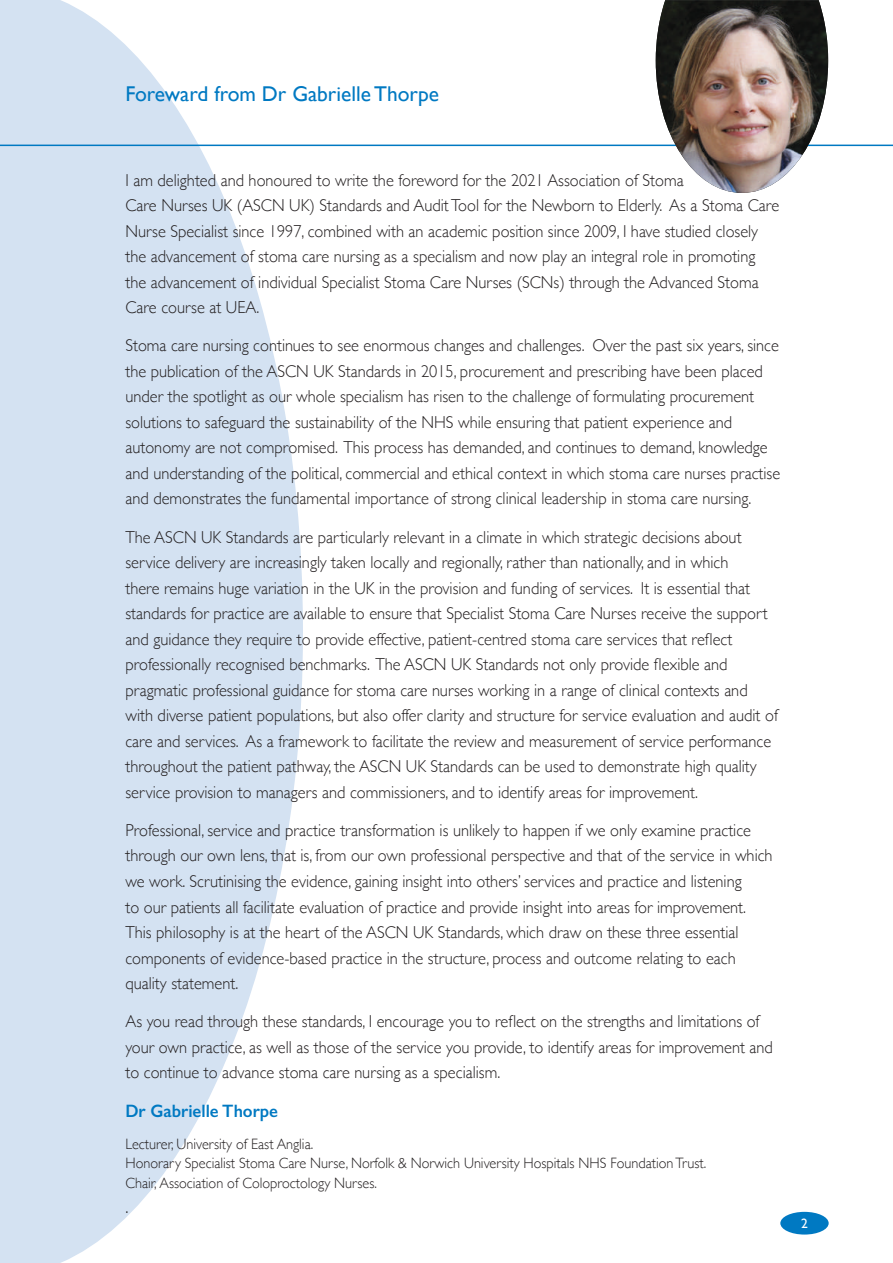
<style>
.page{position:relative;width:893px;height:1263px;background:#fff}
.page>*{position:absolute;margin:0;border:0;box-sizing:border-box;transform-origin:0 0}
.t1{font:21.3px "Gill Sans";color:#0079c2}
.t2{font:600 18px "Gill Sans";color:#0079c2;scale:.95 1}
.t3{font:300 18px "Gill Sans";color:#231f20;scale:.95 1}
.t4{font:300 17.25px/25.5px "Gill Sans";color:#231f20;scale:.95 1}
.t5{font:300 15px/19.5px "Gill Sans";color:#231f20;scale:.95 1}
.t6{font:13.5px "Gill Sans";color:#fff}
</style>
<div class="page">
<svg style="left:0;top:0;width:303px;height:1263px;fill:#d4e2f2"></svg>
<hr style="left:0;top:145px;width:893px;height:1px;background:#0079c2">
<div style="left:780px;top:1212px;width:49px;height:22px;background:#0079c2;border-radius:50%"></div>
<img style="left:656px;top:0;width:172px;height:193px">
<p class="t1" style="left:125px;top:81px;width:315px">Foreward from Dr Gabrielle Thorpe</p>
<p class="t4" style="left:125px;top:166px;width:690px">I am delighted and honoured to write the foreword for the 2021 Association of Stoma<br>Care Nurses UK (ASCN UK) Standards and Audit Tool for the Newborn to Elderly. As a Stoma Care Nurse Specialist since 1997, combined with an academic position since 2009, I have studied closely the advancement of stoma care nursing as a specialism and now play an integral role in promoting the advancement of individual Specialist Stoma Care Nurses (SCNs) through the Advanced Stoma Care course at UEA.</p>
<p class="t4" style="left:125px;top:332px;width:691px">Stoma care nursing continues to see enormous changes and challenges. Over the past six years, since the publication of the ASCN UK Standards in 2015, procurement and prescribing have been placed under the spotlight as our whole specialism has risen to the challenge of formulating procurement solutions to safeguard the sustainability of the NHS while ensuring that patient experience and autonomy are not compromised. This process has demanded, and continues to demand, knowledge and understanding of the political, commercial and ethical context in which stoma care nurses practise and demonstrates the fundamental importance of strong clinical leadership in stoma care nursing.</p>
<p class="t4" style="left:125px;top:523px;width:688px">The ASCN UK Standards are particularly relevant in a climate in which strategic decisions about service delivery are increasingly taken locally and regionally, rather than nationally, and in which<br>there remains huge variation in the UK in the provision and funding of services. It is essential that standards for practice are available to ensure that Specialist Stoma Care Nurses receive the support and guidance they require to provide effective, patient-centred stoma care services that reflect professionally recognised benchmarks. The ASCN UK Standards not only provide flexible and pragmatic professional guidance for stoma care nurses working in a range of clinical contexts and with diverse patient populations, but also offer clarity and structure for service evaluation and audit of care and services. As a framework to facilitate the review and measurement of service performance throughout the patient pathway, the ASCN UK Standards can be used to demonstrate high quality service provision to managers and commissioners, and to identify areas for improvement.</p>
<p class="t4" style="left:125px;top:817px;width:683px">Professional, service and practice transformation is unlikely to happen if we only examine practice through our own lens, that is, from our own professional perspective and that of the service in which we work. Scrutinising the evidence, gaining insight into others’ services and practice and listening<br>to our patients all facilitate evaluation of practice and provide insight into areas for improvement.<br>This philosophy is at the heart of the ASCN UK Standards, which draw on these three essential components of evidence-based practice in the structure, process and outcome relating to each quality statement.</p>
<p class="t4" style="left:125px;top:1008px;width:683px">As you read through these standards, I encourage you to reflect on the strengths and limitations of your own practice, as well as those of the service you provide, to identify areas for improvement and to continue to advance stoma care nursing as a specialism.</p>
<p class="t2" style="left:125px;top:1099px;width:162px">Dr Gabrielle Thorpe</p>
<p class="t5" style="left:125px;top:1133px;width:613px">Lecturer, University of East Anglia.<br>Honorary Specialist Stoma Care Nurse, Norfolk &amp; Norwich University Hospitals NHS Foundation Trust.<br>Chair, Association of Coloproctology Nurses.</p>
<p class="t3" style="left:125px;top:1193px;width:5px">.</p>
<p class="t6" style="left:801px;top:1215px;width:8px">2</p>
</div>
